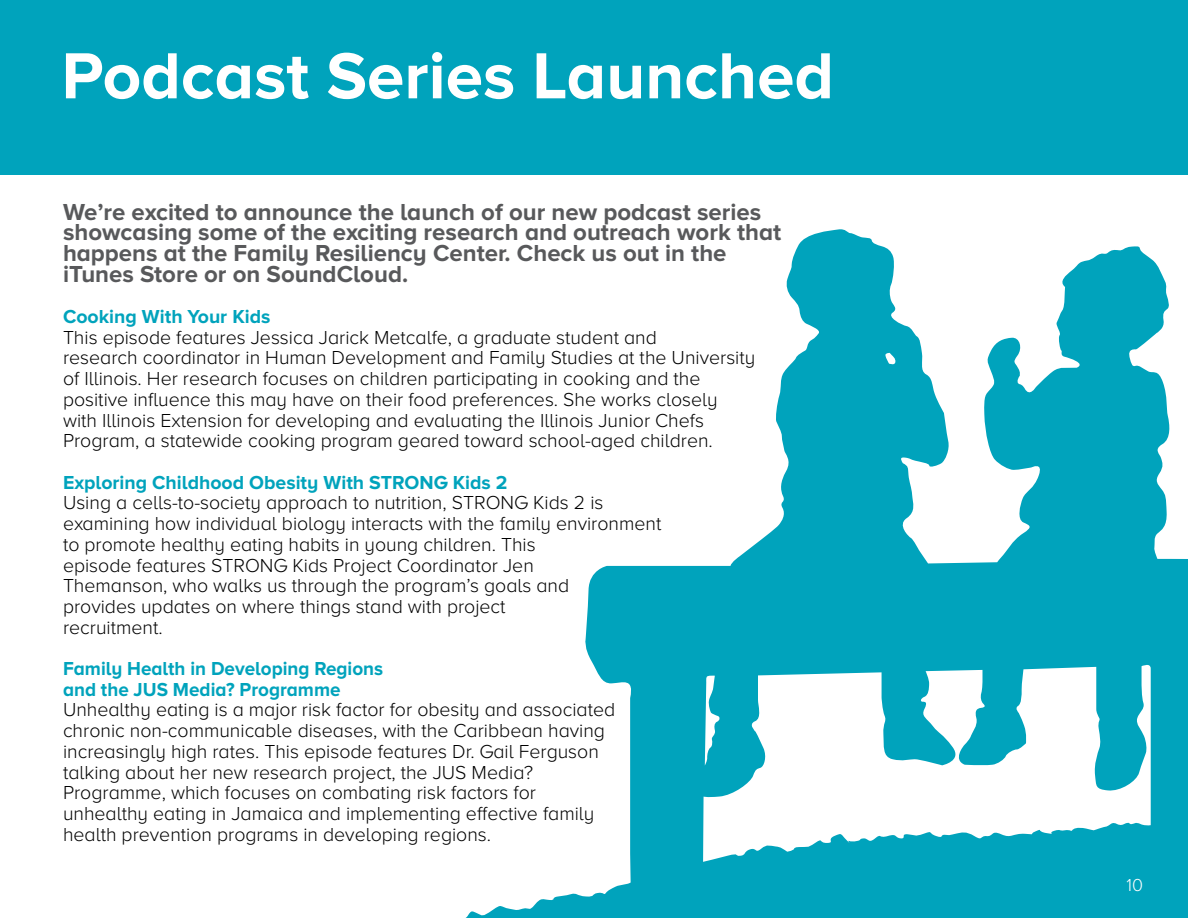
<style>
.page{position:relative;width:1188px;height:918px;background:#fff}
.page>*{position:absolute;margin:0;border:0;box-sizing:border-box;transform-origin:0 0}
.t1{font:700 67.5px "Proxima Nova A";color:#fff}
.t2{font:700 24px/20.7px "Proxima Nova A";color:#58595b}
.t3{font:300 19.5px/20.7px "Proxima Nova A";color:#000}
.t4{font:700 19.5px/20.7px "Proxima Nova A";color:#00a3bc}
.t5{font:300 18px "Proxima Nova A";color:#fff}
</style>
<div class="page">
<div style="left:0;top:0;width:1188px;height:175px;background:#00a3bc"></div>
<svg style="left:585px;top:229px;width:603px;height:591px;fill:#00a3bc"></svg>
<svg style="left:465px;top:820px;width:723px;height:98px;fill:#00a3bc"></svg>
<svg style="left:884px;top:353px;width:12px;height:13px"></svg>
<svg style="left:705px;top:675px;width:15px;height:91px"></svg>
<h1 class="t1" style="left:62px;top:37px;width:774px">Podcast Series Launched</h1>
<p class="t2" style="left:63px;top:201px;width:720px">We’re excited to announce the launch of our new podcast series showcasing some of the exciting research and outreach work that happens at the Family Resiliency Center. Check us out in the iTunes Store or on SoundCloud.</p>
<p class="t4" style="left:63px;top:306px;width:209px">Cooking With Your Kids</p>
<p class="t3" style="left:63px;top:327px;width:694px">This episode features Jessica Jarick Metcalfe, a graduate student and<br>research coordinator in Human Development and Family Studies at the University of Illinois. Her research focuses on children participating in cooking and the positive influence this may have on their food preferences. She works closely with Illinois Extension for developing and evaluating the Illinois Junior Chefs Program, a statewide cooking program geared toward school-aged children.</p>
<p class="t4" style="left:63px;top:472px;width:446px">Exploring Childhood Obesity With STRONG Kids 2</p>
<p class="t3" style="left:63px;top:492px;width:600px">Using a cells-to-society approach to nutrition, STRONG Kids 2 is examining how individual biology interacts with the family environment to promote healthy eating habits in young children. This<br>episode features STRONG Kids Project Coordinator Jen<br>Themanson, who walks us through the program’s goals and<br>provides updates on where things stand with project<br>recruitment.</p>
<p class="t4" style="left:63px;top:658px;width:322px">Family Health in Developing Regions and the JUS Media? Programme</p>
<p class="t3" style="left:63px;top:699px;width:554px">Unhealthy eating is a major risk factor for obesity and associated chronic non-communicable diseases, with the Caribbean having increasingly high rates. This episode features Dr. Gail Ferguson talking about her new research project, the JUS Media?<br>Programme, which focuses on combating risk factors for unhealthy eating in Jamaica and implementing effective family health prevention programs in developing regions.</p>
<p class="t5" style="left:1127px;top:875px;width:18px">10</p>
</div>
